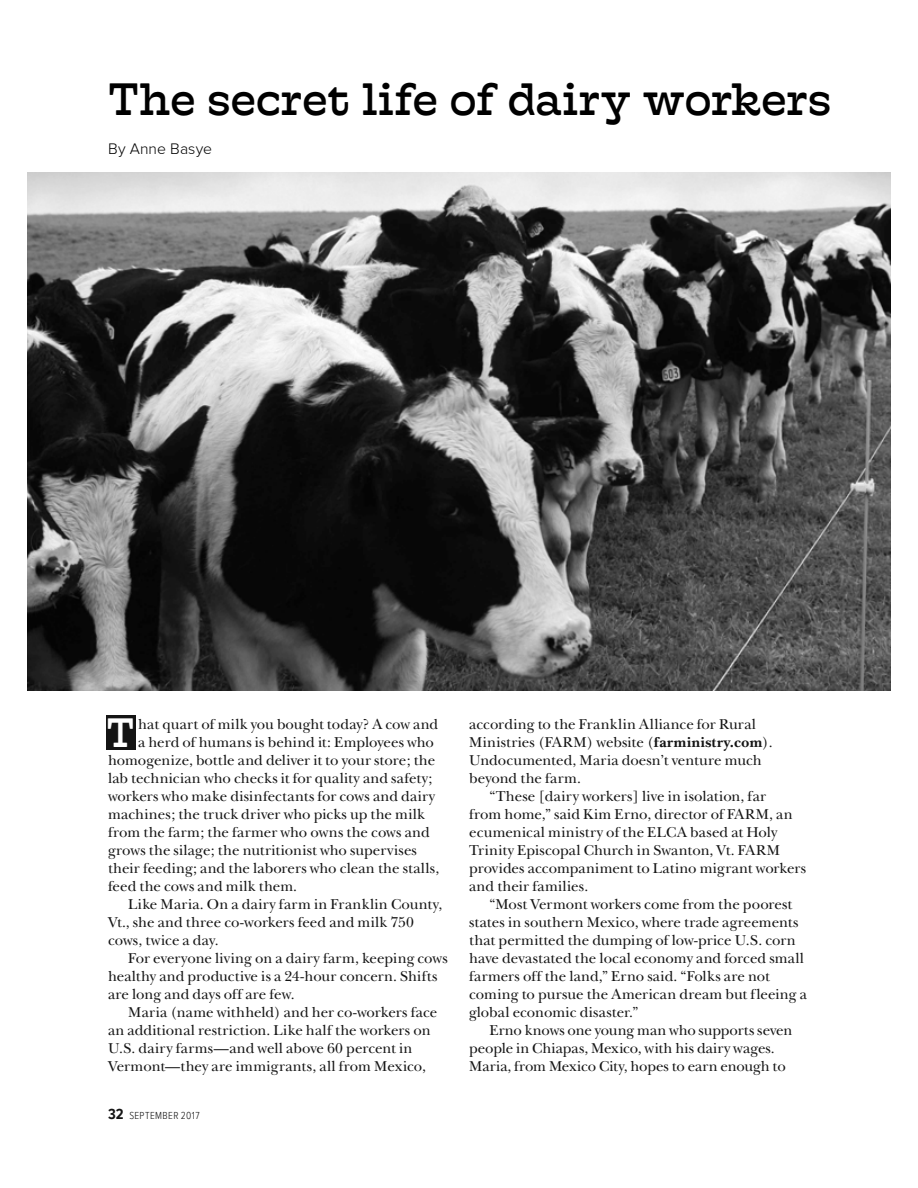
<style>
.page{position:relative;width:918px;height:1188px;background:#fff}
.page>*{position:absolute;margin:0;border:0;box-sizing:border-box;transform-origin:0 0}
.t1{font:45px "Hatch";letter-spacing:.005em;color:#000}
.t2{font:40.65px "Hatch";color:#fff}
.t3{font:300 15.75px "Proxima Nova";letter-spacing:.005em;color:#000}
.t4{font:15px/18px "New Baskerville";letter-spacing:.005em;color:#141414}
.t5{font:300 10.5px "Proxima Nova Cond";letter-spacing:.045em;color:#141414}
.s1{font-weight:700;font-size:15px}
.s2{font-weight:700}
</style>
<div class="page">
<div style="left:106px;top:716px;width:29px;height:34px;background:#141414"></div>
<img style="left:27px;top:173px;width:864px;height:517px">
<h1 class="t1" style="left:108px;top:69px;width:725px">The secret life of dairy workers</h1>
<p class="t3" style="left:108px;top:142px;width:106px">By Anne Basye</p>
<h2 class="t2" style="left:106px;top:705px;width:30px">T</h2>
<p class="t4" style="left:138px;top:715px;width:302px">hat quart of milk you bought today? A cow and</p>
<p class="t4" style="left:138px;top:733px;width:297px">a herd of humans is behind it: Employees who</p>
<p class="t4" style="left:108px;top:751px;width:329px">homogenize, bottle and deliver it to your store; the</p>
<p class="t4" style="left:108px;top:769px;width:326px">lab technician who checks it for quality and safety;</p>
<p class="t4" style="left:108px;top:787px;width:329px">workers who make disinfectants for cows and dairy</p>
<p class="t4" style="left:108px;top:805px;width:319px">machines; the truck driver who picks up the milk</p>
<p class="t4" style="left:108px;top:823px;width:323px">from the farm; the farmer who owns the cows and</p>
<p class="t4" style="left:108px;top:841px;width:311px">grows the silage; the nutritionist who supervises</p>
<p class="t4" style="left:108px;top:859px;width:333px">their feeding; and the laborers who clean the stalls,</p>
<p class="t4" style="left:108px;top:877px;width:191px">feed the cows and milk them.</p>
<p class="t4" style="left:128px;top:895px;width:316px">Like Maria. On a dairy farm in Franklin County,</p>
<p class="t4" style="left:108px;top:913px;width:307px">Vt., she and three co-workers feed and milk 750</p>
<p class="t4" style="left:108px;top:931px;width:112px">cows, twice a day.</p>
<p class="t4" style="left:128px;top:949px;width:321px">For everyone living on a dairy farm, keeping cows</p>
<p class="t4" style="left:108px;top:967px;width:331px">healthy and productive is a 24-hour concern. Shifts</p>
<p class="t4" style="left:108px;top:985px;width:188px">are long and days off are few.</p>
<p class="t4" style="left:128px;top:1003px;width:311px">Maria (name withheld) and her co-workers face</p>
<p class="t4" style="left:108px;top:1021px;width:324px">an additional restriction. Like half the workers on</p>
<p class="t4" style="left:108px;top:1039px;width:306px">U.S. dairy farms—and well above 60 percent in</p>
<p class="t4" style="left:108px;top:1057px;width:319px">Vermont—they are immigrants, all from Mexico,</p>
<p class="t5" style="left:108px;top:1108px;width:93px"><span class="s1">32</span> SEPTEMBER 2017</p>
<p class="t4" style="left:469px;top:715px;width:305px">according to the Franklin Alliance for Rural Ministries (FARM) website (<span class="s2">farministry.com</span>).<br>Undocumented, Maria doesn’t venture much beyond the farm.</p>
<p class="t4" style="left:469px;top:787px;width:339px;text-indent:20px">“These [dairy workers] live in isolation, far<br>from home,” said Kim Erno, director of FARM, an ecumenical ministry of the ELCA based at Holy Trinity Episcopal Church in Swanton, Vt. FARM provides accompaniment to Latino migrant workers and their families.</p>
<p class="t4" style="left:469px;top:895px;width:339px;text-indent:20px">“Most Vermont workers come from the poorest states in southern Mexico, where trade agreements that permitted the dumping of low-price U.S. corn have devastated the local economy and forced small farmers off the land,” Erno said. “Folks are not coming to pursue the American dream but fleeing a global economic disaster.”</p>
<p class="t4" style="left:469px;top:1021px;width:325px;text-indent:20px">Erno knows one young man who supports seven people in Chiapas, Mexico, with his dairy wages.<br>Maria, from Mexico City, hopes to earn enough to</p>
</div>
